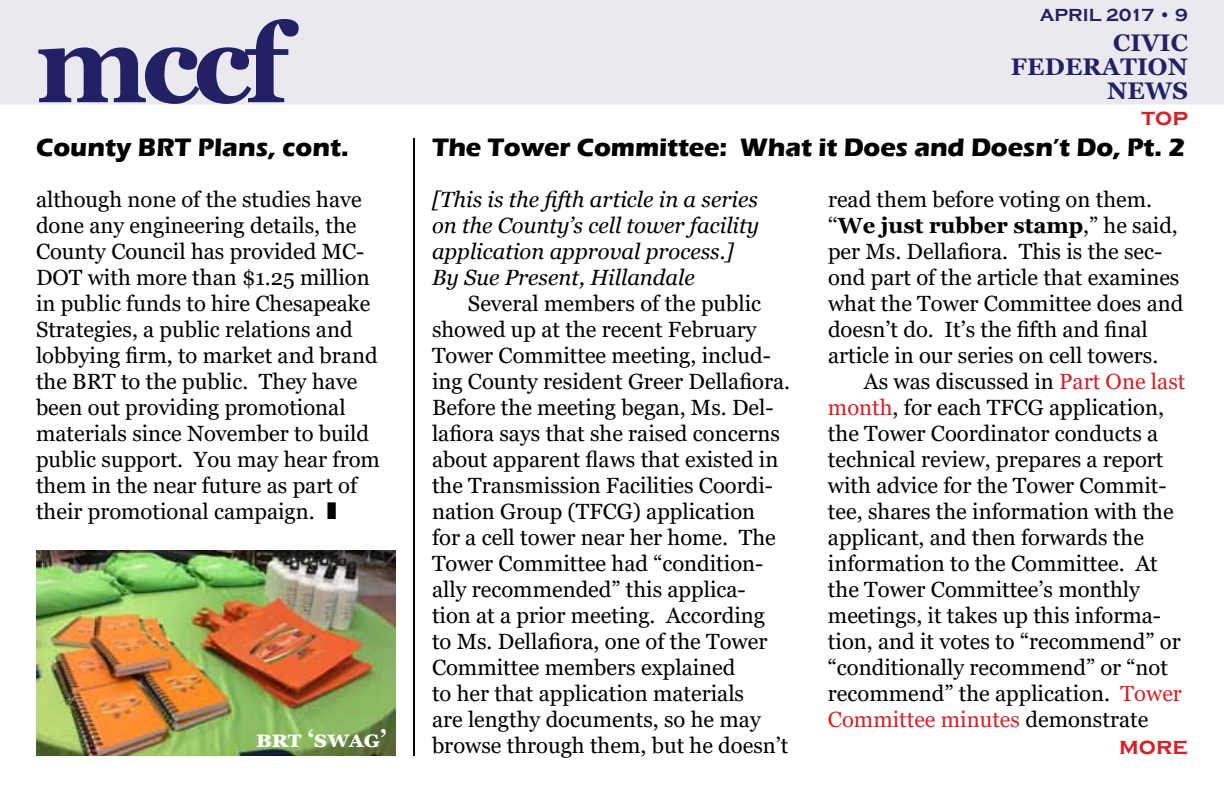
<style>
.page{position:relative;width:1224px;height:792px;background:#fff}
.page>*{position:absolute;margin:0;border:0;box-sizing:border-box;transform-origin:0 0}
.t1{font:700 110px "Georgia";color:#212163}
.t2{font:700 26px "Eras ITC";letter-spacing:-.005em;color:#000}
.t3{font:700 24px/24px "Georgia";letter-spacing:.01em;color:#212163;text-align:right}
.t4{font:700 24px "Georgia";color:#fff}
.t5{font:700 24px "Copperplate Gothic";color:#d2232a}
.t6{font:22px/26px "Georgia";color:#000}
.t7{font:italic 22px/26px "Georgia";color:#000}
.t8{font:700 18px "Copperplate Gothic";color:#212163}
.s1{font-weight:700}
.s2{color:#d2232a}
</style>
<div class="page">
<div style="left:0;top:0;width:1224px;height:104px;background:#e9e9ef"></div>
<img style="left:36px;top:550px;width:360px;height:206px">
<hr style="left:413px;top:138px;width:2px;height:618px;background:#000">
<h1 class="t1" style="left:36px;top:-7px;width:264px">mccf</h1>
<p class="t2" style="left:36px;top:133px;width:314px">County BRT Plans, cont.</p>
<p class="t6" style="left:36px;top:187px;width:346px">although none of the studies have done any engineering details, the<br>County Council has provided MC-<br>DOT with more than $1.25 million in public funds to hire Chesapeake<br>Strategies, a public relations and lobbying firm, to market and brand the BRT to the public. They have been out providing promotional materials since November to build public support. You may hear from them in the near future as part of their promotional campaign.</p>
<p class="t4" style="left:256px;top:723px;width:132px">brt ‘swag’</p>
<p class="t8" style="left:1040px;top:5px;width:150px">april 2017 • 9</p>
<p class="t3" style="left:1011px;top:30px;width:179px">civic federation news</p>
<p class="t5" style="left:1142px;top:104px;width:48px">top</p>
<p class="t2" style="left:432px;top:133px;width:755px">The Tower Committee: What it Does and Doesn’t Do, Pt. 2</p>
<p class="t7" style="left:432px;top:187px;width:329px">[This is the fifth article in a series on the County’s cell tower facility application approval process.] By Sue Present, Hillandale</p>
<p class="t6" style="left:432px;top:291px;width:360px;text-indent:36px">Several members of the public showed up at the recent February Tower Committee meeting, includ&shy;ing County resident Greer Dellafiora.<br>Before the meeting began, Ms. Del&shy;lafiora says that she raised concerns about apparent flaws that existed in the Transmission Facilities Coordi&shy;nation Group (TFCG) application<br>for a cell tower near her home. The Tower Committee had “condition&shy;ally recommended” this applica&shy;tion at a prior meeting. According<br>to Ms. Dellafiora, one of the Tower Committee members explained<br>to her that application materials<br>are lengthy documents, so he may browse through them, but he doesn’t</p>
<p class="t6" style="left:828px;top:187px;width:357px">read them before voting on them. ‘‘<span class="s1">We just rubber stamp</span>,” he said, per Ms. Dellafiora. This is the sec&shy;ond part of the article that examines what the Tower Committee does and doesn’t do. It’s the fifth and final article in our series on cell towers.</p>
<p class="t6" style="left:828px;top:369px;width:359px;text-indent:36px">As was discussed in <span class="s2">Part One last month</span>, for each TFCG application, the Tower Coordinator conducts a technical review, prepares a report with advice for the Tower Commit&shy;tee, shares the information with the applicant, and then forwards the information to the Committee. At the Tower Committee’s monthly meetings, it takes up this informa&shy;tion, and it votes to “recommend” or “conditionally recommend” or “not recommend” the application. <span class="s2">Tower Committee minutes</span> demonstrate</p>
<p class="t5" style="left:1119px;top:732px;width:70px">more</p>
</div>
